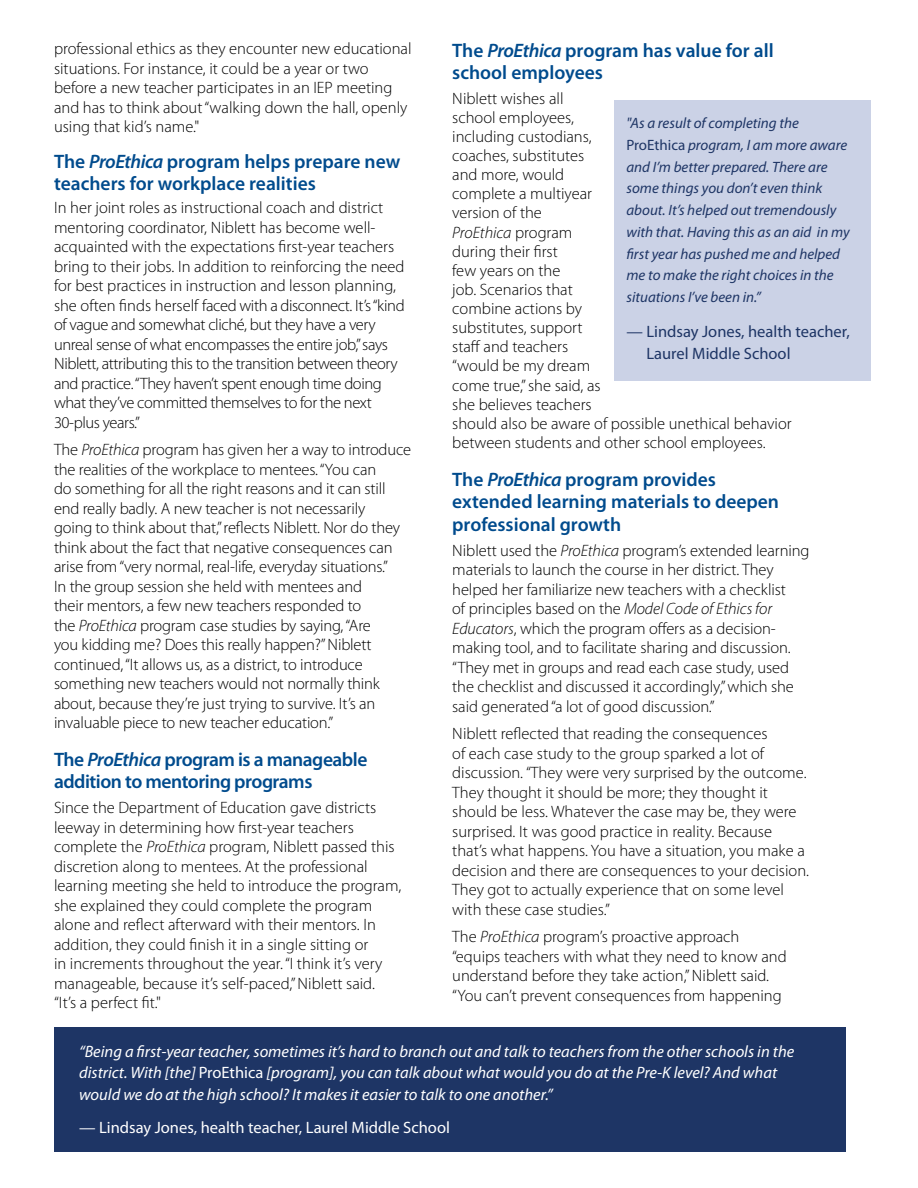
<style>
.page{position:relative;width:918px;height:1188px;background:#fff}
.page>*{position:absolute;margin:0;border:0;box-sizing:border-box;transform-origin:0 0}
.t1{font:600 19.5px/22.5px "Myriad Pro";color:#004b8d}
.t2{font:600 19.5px/22.5px "Myriad Pro";letter-spacing:-.025em;color:#004b8d}
.t3{font:300 16.5px/19.5px "Myriad Pro";color:#000}
.sidebar{font:italic 16.5px/21.8px "Myriad Pro";color:#fff}
.t4{font:16.5px "Myriad Pro";color:#fff}
.sidebar-2{font:16.5px/21.8px "Myriad Pro";color:#1e3565}
.sidebar-3{font:italic 15px/21.8px "Myriad Pro";color:#1e3565}
.s1{font-style:italic}
.s2{font-style:normal}
</style>
<div class="page">
<div style="left:614px;top:100px;width:257px;height:281px;background:#cbd2e6"></div>
<div style="left:54px;top:1027px;width:792px;height:125px;background:#1e3565"></div>
<p class="t3" style="left:54px;top:39px;width:359px">professional ethics as they encounter new educational situations. For instance, it could be a year or two before a new teacher participates in an IEP meeting and has to think about “walking down the hall, openly using that kid’s name."</p>
<h3 class="t1" style="left:54px;top:150px;width:348px">The <span class="s1">ProEthica</span> program helps prepare new teachers for workplace realities</h3>
<p class="t3" style="left:54px;top:198px;width:352px">In her joint roles as instructional coach and district mentoring coordinator, Niblett has become well&shy;acquainted with the expectations first-year teachers bring to their jobs. In addition to reinforcing the need for best practices in instruction and lesson planning, she often finds herself faced with a disconnect. It’s “kind of vague and somewhat cliché, but they have a very unreal sense of what encompasses the entire job,” says Niblett, attributing this to the transition between theory and practice. “They haven’t spent enough time doing what they’ve committed themselves to for the next 30-plus years.”</p>
<p class="t3" style="left:54px;top:440px;width:359px">The <span class="s1">ProEthica</span> program has given her a way to introduce the realities of the workplace to mentees. “You can<br>do something for all the right reasons and it can still end really badly. A new teacher is not necessarily<br>going to think about that,” reflects Niblett. Nor do they think about the fact that negative consequences can arise from “very normal, real-life, everyday situations.”<br>In the group session she held with mentees and<br>their mentors, a few new teachers responded to<br>the <span class="s1">ProEthica</span> program case studies by saying, “Are<br>you kidding me? Does this really happen?” Niblett continued, “It allows us, as a district, to introduce something new teachers would not normally think about, because they’re just trying to survive. It’s an invaluable piece to new teacher education.”</p>
<h3 class="t2" style="left:54px;top:748px;width:315px">The <span class="s1">ProEthica</span> program is a manageable addition to mentoring programs</h3>
<p class="t3" style="left:54px;top:798px;width:349px">Since the Department of Education gave districts leeway in determining how first-year teachers complete the <span class="s1">ProEthica</span> program, Niblett passed this discretion along to mentees. At the professional learning meeting she held to introduce the program, she explained they could complete the program alone and reflect afterward with their mentors. In addition, they could finish it in a single sitting or<br>in increments throughout the year. “I think it’s very manageable, because it’s self-paced,” Niblett said.<br>“It’s a perfect fit."</p>
<h3 class="t1" style="left:452px;top:39px;width:323px">The <span class="s1">ProEthica</span> program has value for all school employees</h3>
<p class="t3" style="left:452px;top:89px;width:141px;line-height:19px">Niblett wishes all school employees, including custodians, coaches, substitutes and more, would complete a multiyear version of the<br><span class="s1">ProEthica</span> program during their first<br>few years on the<br>job. Scenarios that combine actions by substitutes, support staff and teachers</p>
<p class="t3" style="left:452px;top:357px;width:341px">“would be my dream<br>come true,” she said, as<br>she believes teachers<br>should also be aware of possible unethical behavior between students and other school employees.</p>
<p class="t1" style="left:452px;top:468px;width:328px">The <span class="s1">ProEthica</span> program provides extended learning materials to deepen professional growth</p>
<p class="t3" style="left:452px;top:541px;width:359px">Niblett used the <span class="s1">ProEthica</span> program’s extended learning materials to launch the course in her district. They helped her familiarize new teachers with a checklist<br>of principles based on the <span class="s1">Model Code of Ethics for Educators</span>, which the program offers as a decision&shy;making tool, and to facilitate sharing and discussion. “They met in groups and read each case study, used the checklist and discussed it accordingly,”which she said generated “a lot of good discussion.”</p>
<p class="t3" style="left:452px;top:724px;width:358px">Niblett reflected that reading the consequences<br>of each case study to the group sparked a lot of discussion. “They were very surprised by the outcome.<br>They thought it should be more; they thought it should be less. Whatever the case may be, they were surprised. It was good practice in reality. Because that’s what happens. You have a situation, you make a decision and there are consequences to your decision.<br>They got to actually experience that on some level with these case studies.”</p>
<p class="t3" style="left:452px;top:928px;width:336px">The <span class="s1">ProEthica</span> program’s proactive approach “equips teachers with what they need to know and understand before they take action,” Niblett said. “You can’t prevent consequences from happening</p>
<p class="sidebar-3" style="left:626px;top:112px;width:225px">"As a result of completing the<br><span class="s2">ProEthica</span> program, I am more aware and I’m better prepared. There are some things you don’t even think about. It’s helped out tremendously with that. Having this as an aid in my first year has pushed me and helped me to make the right choices in the situations I’ve been in.”</p>
<p class="sidebar-2" style="left:646px;top:321px;width:205px;text-indent:-20px">— Lindsay Jones, health teacher,<br>Laurel Middle School</p>
<p class="sidebar" style="left:79px;top:1041px;width:717px">“Being a first-year teacher, sometimes it’s hard to branch out and talk to teachers from the other schools in the district. With [the] <span class="s2">ProEthica</span> [program], you can talk about what would you do at the Pre-K level? And what would we do at the high school? It makes it easier to talk to one another.”</p>
<p class="t4" style="left:79px;top:1119px;width:372px">— Lindsay Jones, health teacher, Laurel Middle School</p>
</div>
